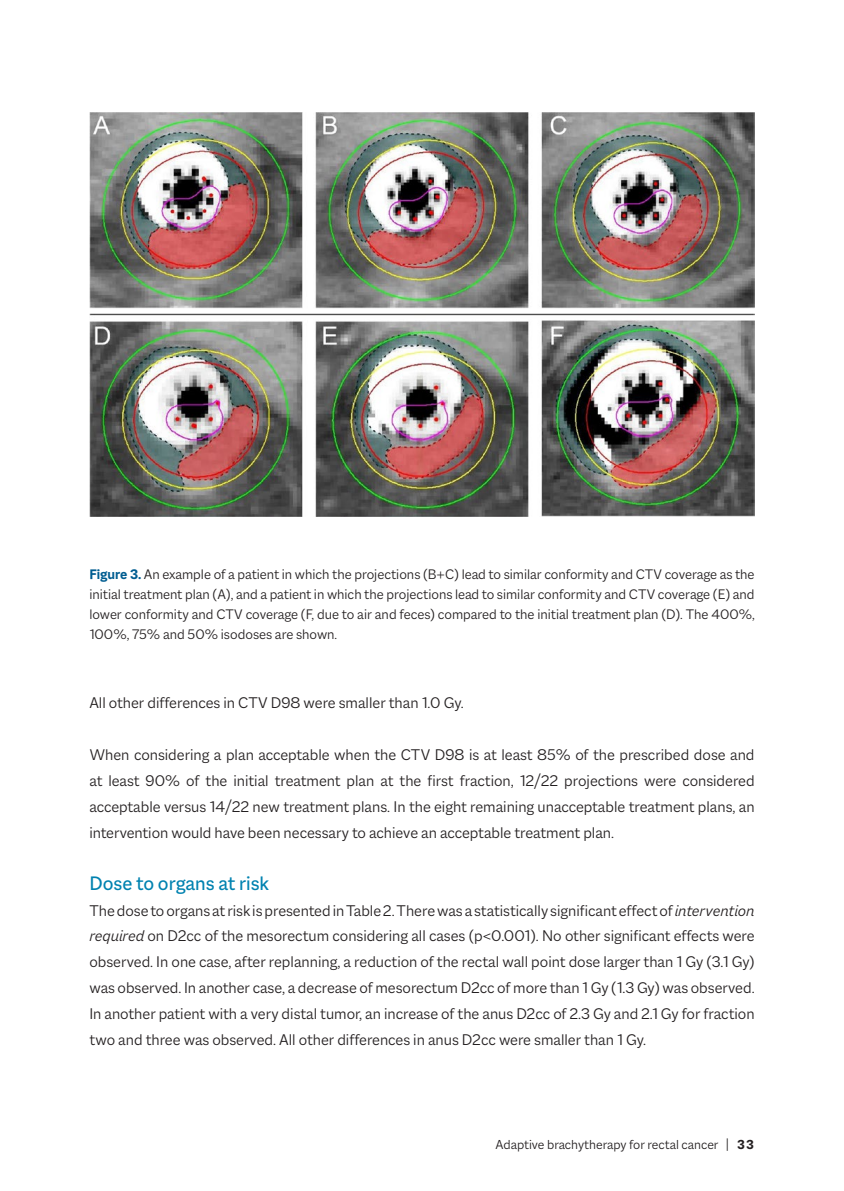
<style>
.page{position:relative;width:844px;height:1191px;background:#fff}
.page>*{position:absolute;margin:0;border:0;box-sizing:border-box;transform-origin:0 0}
.t1{font:21px "Macklin Sans";color:#0082b0}
.t2{font:300 16.62px/25.9px "Macklin Sans";color:#231f20;text-align:justify}
.t3{font:300 14.88px/20.1px "Macklin Sans";color:#231f20;text-align:justify}
.t4{font:300 14px "Macklin Sans";color:#231f20}
.s1{font-weight:700;color:#005d91}
.s2{font-style:italic}
.s3{font-weight:700}
</style>
<div class="page">
<img style="left:89px;top:112px;width:665px;height:405px">
<p class="t3" style="left:89px;top:564px;width:666px"><span class="s1">Figure 3.</span> An example of a patient in which the projections (B+C) lead to similar conformity and CTV coverage as the initial treatment plan (A), and a patient in which the projections lead to similar conformity and CTV coverage (E) and lower conformity and CTV coverage (F, due to air and feces) compared to the initial treatment plan (D). The 400%, 100%, 75% and 50% isodoses are shown.</p>
<p class="t2" style="left:89px;top:690px;width:376px">All other differences in CTV D98 were smaller than 1.0 Gy.</p>
<p class="t2" style="left:89px;top:741px;width:666px">When considering a plan acceptable when the CTV D98 is at least 85% of the prescribed dose and at least 90% of the initial treatment plan at the first fraction, 12/22 projections were considered acceptable versus 14/22 new treatment plans. In the eight remaining unacceptable treatment plans, an intervention would have been necessary to achieve an acceptable treatment plan.</p>
<p class="t1" style="left:89px;top:870px;width:181px">Dose to organs at risk</p>
<p class="t2" style="left:89px;top:897px;width:666px">The dose to organs at risk is presented in Table 2. There was a statistically significant effect of <span class="s2">intervention required</span> on D2cc of the mesorectum considering all cases (p&lt;0.001). No other significant effects were observed. In one case, after replanning, a reduction of the rectal wall point dose larger than 1 Gy (3.1 Gy) was observed. In another case, a decrease of mesorectum D2cc of more than 1 Gy (1.3 Gy) was observed.<br>In another patient with a very distal tumor, an increase of the anus D2cc of 2.3 Gy and 2.1 Gy for fraction two and three was observed. All other differences in anus D2cc were smaller than 1 Gy.</p>
<p class="t4" style="left:495px;top:1136px;width:260px">Adaptive brachytherapy for rectal cancer | <span class="s3">33</span></p>
</div>
